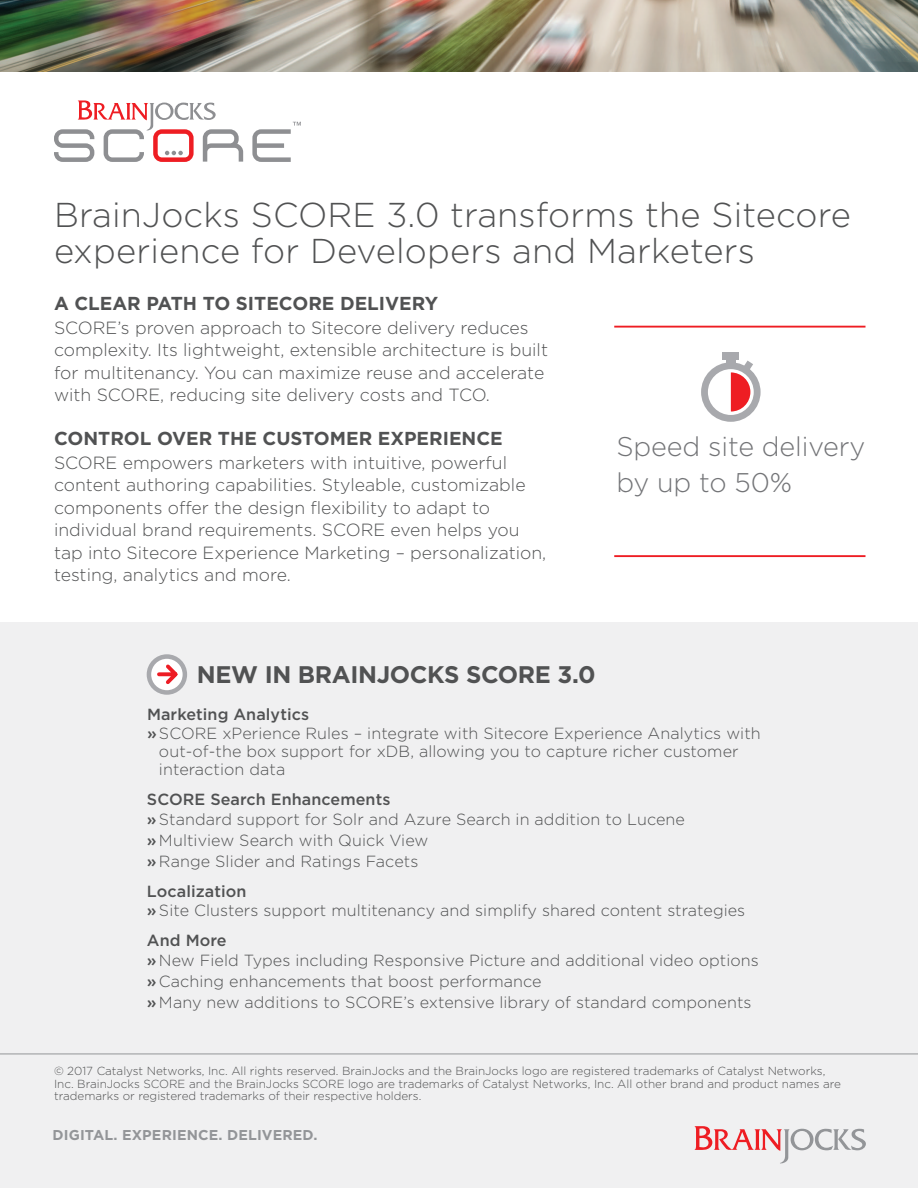
<style>
.page{position:relative;width:918px;height:1188px;background:#fff}
.page>*{position:absolute;margin:0;border:0;box-sizing:border-box;transform-origin:0 0}
.t1{font:300 34.5px/36px "Gotham";letter-spacing:.005em;color:#515253}
.t2{font:300 27px/36px "Gotham";letter-spacing:-.005em;color:#737477}
.t3{font:700 24px "Gotham";letter-spacing:-.015em;color:#515253}
.t4{font:700 18.75px "Gotham";color:#515253}
.t5{font:300 17.7px/22.5px "Gotham";color:#515253}
.t6{font:300 16.2px/19.5px "Gotham";letter-spacing:.005em;color:#515253}
.t7{font:700 14.25px "Gotham";letter-spacing:.01em;color:#939598}
.t8{font:300 11.7px/12.8px "Gotham";color:#515253}
.s1{font-weight:500}
</style>
<div class="page">
<div style="left:0;top:622px;width:918px;height:566px;background:#f0f0f1"></div>
<svg style="left:694px;top:1126px;width:172px;height:37px"></svg>
<hr style="left:0;top:1054px;width:918px;height:1px;background:#939598">
<img style="left:0;top:0;width:918px;height:72px">
<svg style="left:252px;top:122px;width:49px;height:40px"></svg>
<svg style="left:54px;top:101px;width:189px;height:61px"></svg>
<svg style="left:149px;top:657px;width:36px;height:35px"></svg>
<div style="left:147px;top:654px;width:40px;height:41px;border:4px solid #a8a9ad;border-radius:50%"></div>
<svg style="left:155px;top:661px;width:26px;height:27px"></svg>
<hr style="left:614px;top:326px;width:252px;height:2px;background:#ee1d23">
<hr style="left:614px;top:555px;width:252px;height:2px;background:#ee1d23">
<div style="left:726px;top:360px;width:10px;height:6px;background:#a8a9ad"></div>
<div style="left:723px;top:352px;width:16px;height:8px;background:#a8a9ad"></div>
<svg style="left:701px;top:361px;width:60px;height:61px"></svg>
<h1 class="t1" style="left:54px;top:196px;width:799px">BrainJocks SCORE 3.0 transforms the Sitecore experience for Developers and Marketers</h1>
<p class="t4" style="left:54px;top:292px;width:386px">A CLEAR PATH TO SITECORE DELIVERY</p>
<p class="t5" style="left:54px;top:316px;width:496px">SCORE’s proven approach to Sitecore delivery reduces complexity. Its lightweight, extensible architecture is built for multitenancy. You can maximize reuse and accelerate with SCORE, reducing site delivery costs and TCO.</p>
<p class="t4" style="left:54px;top:427px;width:450px">CONTROL OVER THE CUSTOMER EXPERIENCE</p>
<p class="t5" style="left:54px;top:451px;width:494px">SCORE empowers marketers with intuitive, powerful content authoring capabilities. Styleable, customizable components offer the design flexibility to adapt to individual brand requirements. SCORE even helps you tap into Sitecore Experience Marketing – personalization, testing, analytics and more.</p>
<h2 class="t2" style="left:616px;top:428px;width:250px">Speed site delivery by up to 50%</h2>
<h3 class="t3" style="left:197px;top:661px;width:400px">NEW IN BRAINJOCKS SCORE 3.0</h3>
<p class="t6" style="left:147px;top:704px;width:615px"><span class="s1">Marketing Analytics<br>»</span>SCORE xPerience Rules – integrate with Sitecore Experience Analytics with</p>
<p class="t6" style="left:159px;top:743px;width:581px;line-height:18px">out-of-the box support for xDB, allowing you to capture richer customer interaction data</p>
<p class="t6" style="left:147px;top:790px;width:539px"><span class="s1">SCORE Search Enhancements<br>»</span>Standard support for Solr and Azure Search in addition to Lucene</p>
<p class="t6" style="left:147px;top:829px;width:283px;line-height:21px"><span class="s1">»</span>Multiview Search with Quick View <span class="s1">»</span>Range Slider and Ratings Facets</p>
<p class="t6" style="left:147px;top:881px;width:600px"><span class="s1">Localization<br>»</span>Site Clusters support multitenancy and simplify shared content strategies</p>
<p class="t6" style="left:147px;top:931px;width:613px"><span class="s1">And More<br>»</span>New Field Types including Responsive Picture and additional video options</p>
<p class="t6" style="left:147px;top:970px;width:606px;line-height:21px"><span class="s1">»</span>Caching enhancements that boost performance<br><span class="s1">»</span>Many new additions to SCORE’s extensive library of standard components</p>
<p class="t8" style="left:54px;top:1064px;width:789px">© 2017 Catalyst Networks, Inc. All rights reserved. BrainJocks and the BrainJocks logo are registered trademarks of Catalyst Networks,<br>Inc. BrainJocks SCORE and the BrainJocks SCORE logo are trademarks of Catalyst Networks, Inc. All other brand and product names are trademarks or registered trademarks of their respective holders.</p>
<p class="t7" style="left:52px;top:1127px;width:266px">DIGITAL. EXPERIENCE. DELIVERED.</p>
</div>
